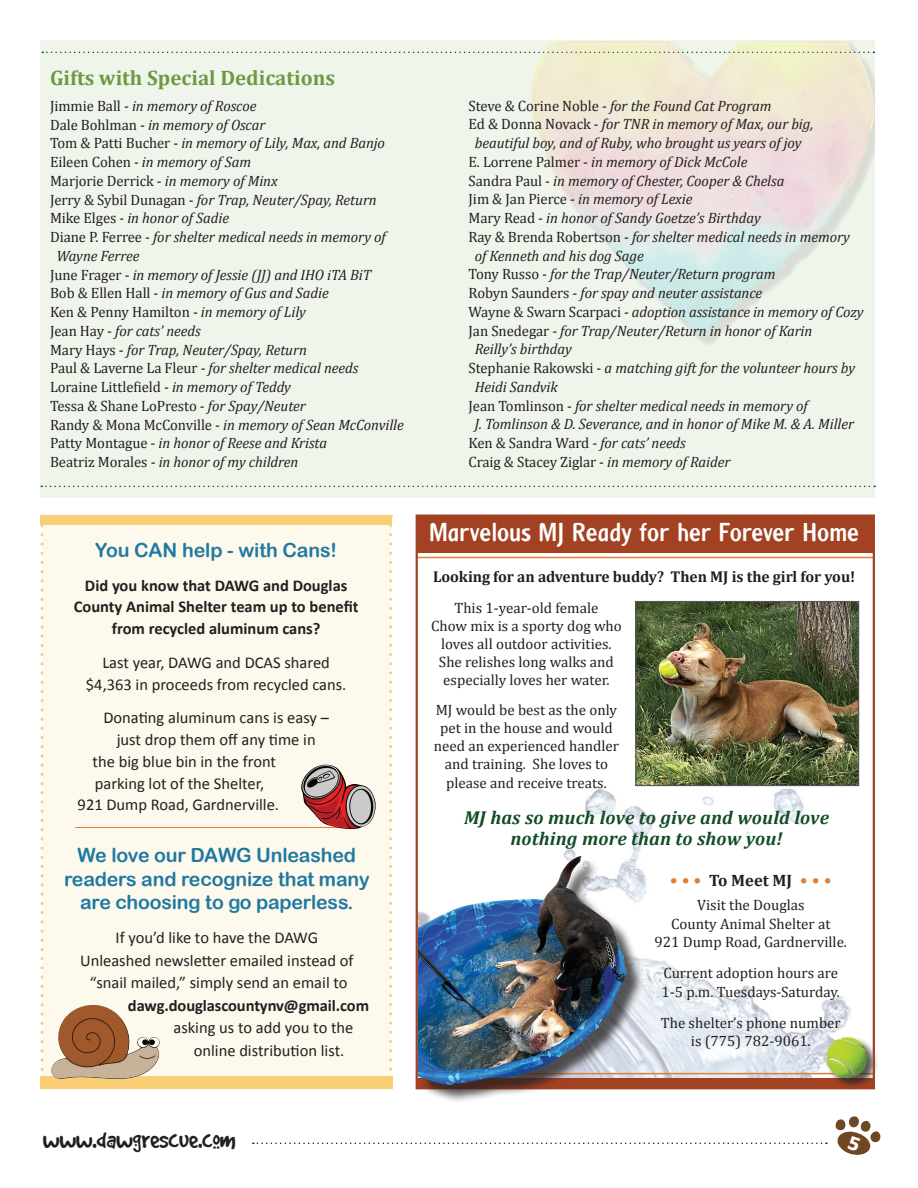
<style>
.page{position:relative;width:918px;height:1188px;background:#fff}
.page>*{position:absolute;margin:0;border:0;box-sizing:border-box;transform-origin:0 0}
.t1{font:27px "Anna";color:#fff}
.t2{font:27px "Good Dog Cool";color:#231f20}
.t3{font:700 21px "Cambria";color:#6d9942}
.t4{font:19.5px/23.4px "Arial Rounded MT Bold";letter-spacing:-.01em;color:#2179a1;text-align:center}
.t5{font:italic 700 18.75px/21px "Cambria";letter-spacing:.01em;color:#124d27;text-align:center}
.t6{font:16.5px/22.5px "Calibri";color:#231f20;text-align:center}
.t7{font:700 16.5px/21.8px "Calibri";color:#231f20;text-align:center}
.t8{font:700 16.5px "Cambria";color:#231f20}
.t9{font:700 15.75px "Cambria";letter-spacing:-.005em;color:#231f20}
.t10{font:italic 15px "Cambria";letter-spacing:-.005em;color:#231f20}
.t11{font:15px/18px "Cambria";color:#231f20;text-align:center}
.s1{font-style:normal}
.s2{font-style:italic}
.s3{font-size:18px;color:#df8035}
</style>
<div class="page">
<img style="left:563px;top:777px;width:297px;height:301px">
<svg style="left:253px;top:1143px;width:574px;height:1px"></svg>
<div style="left:42px;top:516px;width:349px;height:572px;background:#fdf9ed"></div>
<svg style="left:40px;top:526px;width:4px;height:551px"></svg>
<svg style="left:389px;top:524px;width:3px;height:553px"></svg>
<div style="left:40px;top:41px;width:835px;height:457px;background:#f0f5ec"></div>
<svg style="left:42px;top:52px;width:484px;height:1px"></svg>
<img style="left:529px;top:41px;width:345px;height:296px">
<svg style="left:41px;top:486px;width:834px;height:1px"></svg>
<img style="left:637px;top:603px;width:220px;height:181px">
<div style="left:635px;top:601px;width:224px;height:185px;border:1px solid #57585a"></div>
<div style="left:417px;top:515px;width:457px;height:38px;background:#a34222"></div>
<div style="left:416px;top:1078px;width:458px;height:10px;background:#a34222"></div>
<hr style="left:417px;top:557px;width:456px;height:1px;background:#df8035">
<hr style="left:416px;top:1073px;width:458px;height:1px;background:#df8035">
<div style="left:40px;top:515px;width:352px;height:9px;background:#face74"></div>
<div style="left:40px;top:1077px;width:353px;height:12px;background:#face74"></div>
<hr style="left:75px;top:827px;width:281px;height:1px;background:#df8035">
<img style="left:51px;top:1005px;width:88px;height:74px">
<img style="left:301px;top:765px;width:72px;height:64px">
<div style="left:825px;top:1036px;width:59px;height:58px;background:#231f20;opacity:.75"></div>
<img style="left:826px;top:1037px;width:41px;height:41px">
<div style="left:420px;top:858px;width:228px;height:248px;background:#231f20;opacity:.75"></div>
<img style="left:418px;top:856px;width:210px;height:229px">
<svg style="left:836px;top:1116px;width:44px;height:39px"></svg>
<h2 class="t3" style="left:50px;top:63px;width:287px">Gifts with Special Dedications</h2>
<p class="t10" style="left:50px;top:95px;width:208px"><span class="s1">Jimmie Ball -</span> in memory of Roscoe</p>
<p class="t10" style="left:50px;top:114px;width:217px"><span class="s1">Dale Bohlman -</span> in memory of Oscar</p>
<p class="t10" style="left:50px;top:133px;width:337px"><span class="s1">Tom &amp; Patti Bucher -</span> in memory of Lily, Max, and Banjo</p>
<p class="t10" style="left:50px;top:151px;width:203px"><span class="s1">Eileen Cohen</span> - in memory of Sam</p>
<p class="t11" style="left:50px;top:172px;width:229px">Marjorie Derrick - <span class="s2">in memory of Minx</span></p>
<p class="t10" style="left:50px;top:189px;width:328px"><span class="s1">Jerry &amp; Sybil Dunagan -</span> for Trap, Neuter/Spay, Return</p>
<p class="t10" style="left:50px;top:208px;width:181px"><span class="s1">Mike Elges</span> - in honor of Sadie</p>
<p class="t10" style="left:50px;top:226px;width:337px"><span class="s1">Diane P. Ferree -</span> for shelter medical needs in memory of</p>
<p class="t10" style="left:56px;top:245px;width:85px">Wayne Ferree</p>
<p class="t10" style="left:50px;top:264px;width:323px"><span class="s1">June Frager -</span> in memory of Jessie (JJ) and IHO iTA BiT</p>
<p class="t10" style="left:50px;top:283px;width:280px"><span class="s1">Bob &amp; Ellen Hall -</span> in memory of Gus and Sadie</p>
<p class="t11" style="left:50px;top:303px;width:257px">Ken &amp; Penny Hamilton - <span class="s2">in memory of Lily</span></p>
<p class="t10" style="left:50px;top:320px;width:152px"><span class="s1">Jean Hay -</span> for cats’ needs</p>
<p class="t10" style="left:50px;top:339px;width:258px"><span class="s1">Mary Hays -</span> for Trap, Neuter/Spay, Return</p>
<p class="t10" style="left:50px;top:358px;width:310px"><span class="s1">Paul &amp; Laverne La Fleur -</span> for shelter medical needs</p>
<p class="t11" style="left:50px;top:378px;width:243px">Loraine Littlefield - <span class="s2">in memory of Teddy</span></p>
<p class="t11" style="left:50px;top:397px;width:257px">Tessa &amp; Shane LoPresto - <span class="s2">for Spay/Neuter</span></p>
<p class="t10" style="left:50px;top:414px;width:355px"><span class="s1">Randy &amp; Mona McConville -</span> in memory of Sean McConville</p>
<p class="t10" style="left:50px;top:433px;width:279px"><span class="s1">Patty Montague -</span> in honor of Reese and Krista</p>
<p class="t10" style="left:50px;top:451px;width:250px"><span class="s1">Beatriz Morales -</span> in honor of my children</p>
<h3 class="t4" style="left:95px;top:538px;width:243px">You CAN help - with Cans!</h3>
<p class="t7" style="left:74px;top:574px;width:286px">Did you know that DAWG and Douglas<br>County Animal Shelter team up to benefit from recycled aluminum cans?</p>
<p class="t6" style="left:86px;top:652px;width:262px;line-height:21.8px">Last year, DAWG and DCAS shared $4,363 in proceeds from recycled cans.</p>
<p class="t6" style="left:103px;top:707px;width:227px">Donating aluminum cans is easy –</p>
<p class="t6" style="left:117px;top:728px;width:200px">just drop them off any time in</p>
<p class="t6" style="left:93px;top:750px;width:185px">the big blue bin in the front</p>
<p class="t6" style="left:95px;top:772px;width:171px">parking lot of the Shelter,</p>
<p class="t6" style="left:78px;top:794px;width:203px">921 Dump Road, Gardnerville.</p>
<h3 class="t4" style="left:64px;top:844px;width:307px">We love our DAWG Unleashed readers and recognize that many are choosing to go paperless.</h3>
<p class="t6" style="left:80px;top:926px;width:275px">If you’d like to have the DAWG<br>Unleashed newsletter emailed instead of “snail mailed,” simply send an email to</p>
<p class="t7" style="left:128px;top:994px;width:243px">dawg.douglascountynv@gmail.com</p>
<p class="t6" style="left:194px;top:1016px;width:161px;text-align:left;text-indent:-20px">asking us to add you to the online distribution list.</p>
<p class="t10" style="left:469px;top:95px;width:305px"><span class="s1">Steve &amp; Corine Noble -</span> for the Found Cat Program</p>
<p class="t10" style="left:469px;top:114px;width:346px"><span class="s1">Ed &amp; Donna Novack -</span> for TNR in memory of Max, our big,</p>
<p class="t10" style="left:475px;top:132px;width:328px">beautiful boy, and of Ruby, who brought us years of joy</p>
<p class="t10" style="left:469px;top:151px;width:280px"><span class="s1">E. Lorrene Palmer -</span> in memory of Dick McCole</p>
<p class="t10" style="left:469px;top:170px;width:317px"><span class="s1">Sandra Paul -</span> in memory of Chester, Cooper &amp; Chelsa</p>
<p class="t10" style="left:469px;top:189px;width:225px"><span class="s1">Jim &amp; Jan Pierce -</span> in memory of Lexie</p>
<p class="t10" style="left:469px;top:207px;width:294px"><span class="s1">Mary Read -</span> in honor of Sandy Goetze’s Birthday</p>
<p class="t10" style="left:469px;top:226px;width:383px"><span class="s1">Ray &amp; Brenda Robertson -</span> for shelter medical needs in memory</p>
<p class="t10" style="left:475px;top:245px;width:170px">of Kenneth and his dog Sage</p>
<p class="t10" style="left:469px;top:264px;width:309px"><span class="s1">Tony Russo -</span> for the Trap/Neuter/Return program</p>
<p class="t10" style="left:469px;top:282px;width:295px"><span class="s1">Robyn Saunders -</span> for spay and neuter assistance</p>
<p class="t10" style="left:469px;top:301px;width:397px"><span class="s1">Wayne &amp; Swarn Scarpaci -</span> adoption assistance in memory of Cozy</p>
<p class="t10" style="left:469px;top:320px;width:345px"><span class="s1">Jan Snedegar -</span> for Trap/Neuter/Return in honor of Karin</p>
<p class="t10" style="left:475px;top:339px;width:99px">Reilly’s birthday</p>
<p class="t10" style="left:469px;top:357px;width:388px"><span class="s1">Stephanie Rakowski -</span> a matching gift for the volunteer hours by</p>
<p class="t10" style="left:475px;top:376px;width:84px">Heidi Sandvik</p>
<p class="t10" style="left:469px;top:395px;width:341px"><span class="s1">Jean Tomlinson -</span> for shelter medical needs in memory of</p>
<p class="t10" style="left:475px;top:414px;width:381px">J. Tomlinson &amp; D. Severance, and in honor of Mike M. &amp; A. Miller</p>
<p class="t11" style="left:469px;top:434px;width:219px">Ken &amp; Sandra Ward - <span class="s2">for cats’ needs</span></p>
<p class="t11" style="left:469px;top:453px;width:263px">Craig &amp; Stacey Ziglar - <span class="s2">in memory of Raider</span></p>
<h1 class="t1" style="left:429px;top:515px;width:431px">Marvelous MJ Ready for her Forever Home</h1>
<p class="t9" style="left:433px;top:565px;width:424px">Looking for an adventure buddy? Then MJ is the girl for you!</p>
<p class="t11" style="left:431px;top:599px;width:192px">This 1-year-old female<br>Chow mix is a sporty dog who loves all outdoor activities.<br>She relishes long walks and especially loves her water.</p>
<p class="t11" style="left:434px;top:701px;width:187px">MJ would be best as the only pet in the house and would need an experienced handler and training. She loves to please and receive treats.</p>
<p class="t5" style="left:464px;top:807px;width:366px">MJ has so much love to give and would love nothing more than to show you!</p>
<p class="t8" style="left:670px;top:869px;width:164px"><span class="s3">• • •</span> To Meet MJ <span class="s3">• • •</span></p>
<p class="t11" style="left:655px;top:895px;width:194px;line-height:18.8px">Visit the Douglas<br>County Animal Shelter at<br>921 Dump Road, Gardnerville.</p>
<p class="t11" style="left:662px;top:964px;width:180px;line-height:18.8px;text-align:left">Current adoption hours are<br>1-5 p.m. Tuesdays-Saturday.</p>
<p class="t11" style="left:661px;top:1013px;width:181px;line-height:18.8px">The shelter’s phone number is (775) 782-9061.</p>
<h1 class="t2" style="left:43px;top:1125px;width:195px">www.dawgrescue.com</h1>
</div>
